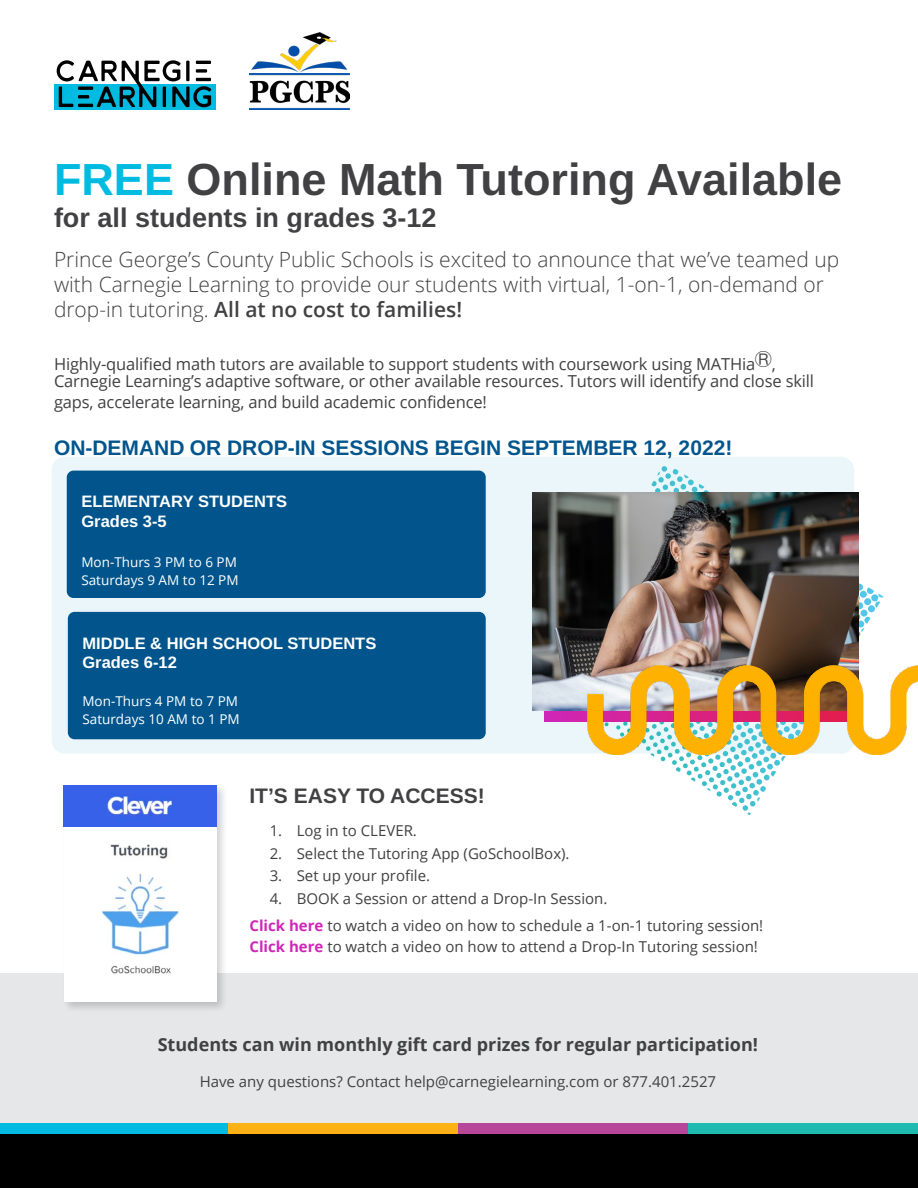
<style>
.page{position:relative;width:918px;height:1188px;background:#fff}
.page>*{position:absolute;margin:0;border:0;box-sizing:border-box;transform-origin:0 0}
.t1{font:700 45px "Arimo";color:#414042}
.t2{font:700 27px "Arimo";color:#414042}
.t3{font:300 21px/25.2px "Open Sans";color:#414042}
.t4{font:700 21px "Arimo";color:#00558c}
.t5{font:700 21px "Arimo";color:#414042}
.t6{font:700 18px "Open Sans";color:#414042}
.t7{font:16.5px/16.8px "Open Sans";letter-spacing:-.01em;color:#414042}
.t8{font:700 16.5px/19.8px "Arimo";color:#fff}
.t9{font:15px/26.8px "Open Sans";color:#414042}
.t10{font:13.5px/18px "Open Sans";color:#fff}
.t11{font:13.5px/17.9px "Open Sans";color:#fff}
.s1{color:#00bbe1}
.s2{font-weight:600}
.s3{font-weight:700;color:#cf26b8}
</style>
<div class="page">
<div style="left:0;top:973px;width:918px;height:158px;background:#e6e7e8"></div>
<div style="left:54px;top:84px;width:162px;height:26px;background:#00bbe1"></div>
<svg style="left:57px;top:60px;width:154px;height:47px"></svg>
<div style="left:0;top:1124px;width:228px;height:41px;background:#00bbe1"></div>
<div style="left:228px;top:1124px;width:230px;height:41px;background:#fcb116"></div>
<div style="left:458px;top:1124px;width:230px;height:41px;background:#b7469a"></div>
<div style="left:688px;top:1124px;width:230px;height:41px;background:#1fbbb0"></div>
<div style="left:0;top:1134px;width:918px;height:54px;background:#000"></div>
<div style="left:61px;top:782px;width:167px;height:231px;background:#000;opacity:.18"></div>
<div style="left:64px;top:827px;width:153px;height:175px;background:#fff"></div>
<img style="left:102px;top:873px;width:77px;height:101px">
<div style="left:64px;top:785px;width:153px;height:42px;background:#3661e8"></div>
<img style="left:107px;top:795px;width:66px;height:20px">
<img style="left:110px;top:844px;width:58px;height:15px">
<div style="left:52px;top:457px;width:802px;height:297px;background:#eaf6fa;border-radius:14px"></div>
<svg style="left:534px;top:466px;width:350px;height:349px"></svg>
<img style="left:532px;top:493px;width:327px;height:217px">
<img style="left:588px;top:666px;width:330px;height:89px">
<div style="left:67px;top:471px;width:419px;height:127px;background:#01558c;border-radius:7px"></div>
<div style="left:68px;top:612px;width:418px;height:127px;background:#01558c;border-radius:7px"></div>
<img style="left:249px;top:33px;width:101px;height:77px">
<h1 class="t1" style="left:54px;top:148px;width:790px"><span class="s1">FREE</span> Online Math Tutoring Available</h1>
<h2 class="t2" style="left:54px;top:199px;width:384px">for all students in grades 3-12</h2>
<h3 class="t3" style="left:54px;top:246px;width:787px">Prince George’s County Public Schools is excited to announce that we’ve teamed up with Carnegie Learning to provide our students with virtual, 1-on-1, on-demand or drop-in tutoring. <span class="s2">All at no cost to families!</span></h3>
<p class="t7" style="left:54px;top:355px;width:762px">Highly-qualified math tutors are available to support students with coursework using MATHia<sup>Ⓡ</sup>,<br>Carnegie Learning’s adaptive software, or other available resources. Tutors will identify and close skill</p>
<p class="t7" style="left:54px;top:394px;width:434px">gaps, accelerate learning, and build academic confidence!</p>
<h3 class="t4" style="left:54px;top:433px;width:680px">ON-DEMAND OR DROP-IN SESSIONS BEGIN SEPTEMBER 12, 2022!</h3>
<p class="t8" style="left:81px;top:492px;width:207px">ELEMENTARY STUDENTS<br>Grades 3-5</p>
<p class="t10" style="left:81px;top:552px;width:159px">Mon-Thurs 3 PM to 6 PM<br>Saturdays 9 AM to 12 PM</p>
<p class="t8" style="left:82px;top:633px;width:295px">MIDDLE &amp; HIGH SCHOOL STUDENTS<br>Grades 6-12</p>
<p class="t11" style="left:82px;top:692px;width:159px">Mon-Thurs 4 PM to 7 PM<br>Saturdays 10 AM to 1 PM</p>
<h3 class="t5" style="left:249px;top:781px;width:237px">IT’S EASY TO ACCESS!</h3>
<p class="t9" style="left:270px;top:817px;width:149px">1. Log in to CLEVER.</p>
<p class="t9" style="left:270px;top:840px;width:301px">2. Select the Tutoring App (GoSchoolBox).</p>
<p class="t9" style="left:270px;top:862px;width:162px">3. Set up your profile.</p>
<p class="t9" style="left:249px;top:885px;width:515px;text-indent:20px">4. BOOK a Session or attend a Drop-In Session.<br><span class="s3">Click here</span> to watch a video on how to schedule a 1-on-1 tutoring session!</p>
<p class="t9" style="left:249px;top:932px;width:510px"><span class="s3">Click here</span> to watch a video on how to attend a Drop-In Tutoring session!</p>
<p class="t6" style="left:158px;top:1032px;width:602px">Students can win monthly gift card prizes for regular participation!</p>
<p class="t9" style="left:200px;top:1068px;width:518px">Have any questions? Contact help@carnegielearning.com or 877.401.2527</p>
</div>
